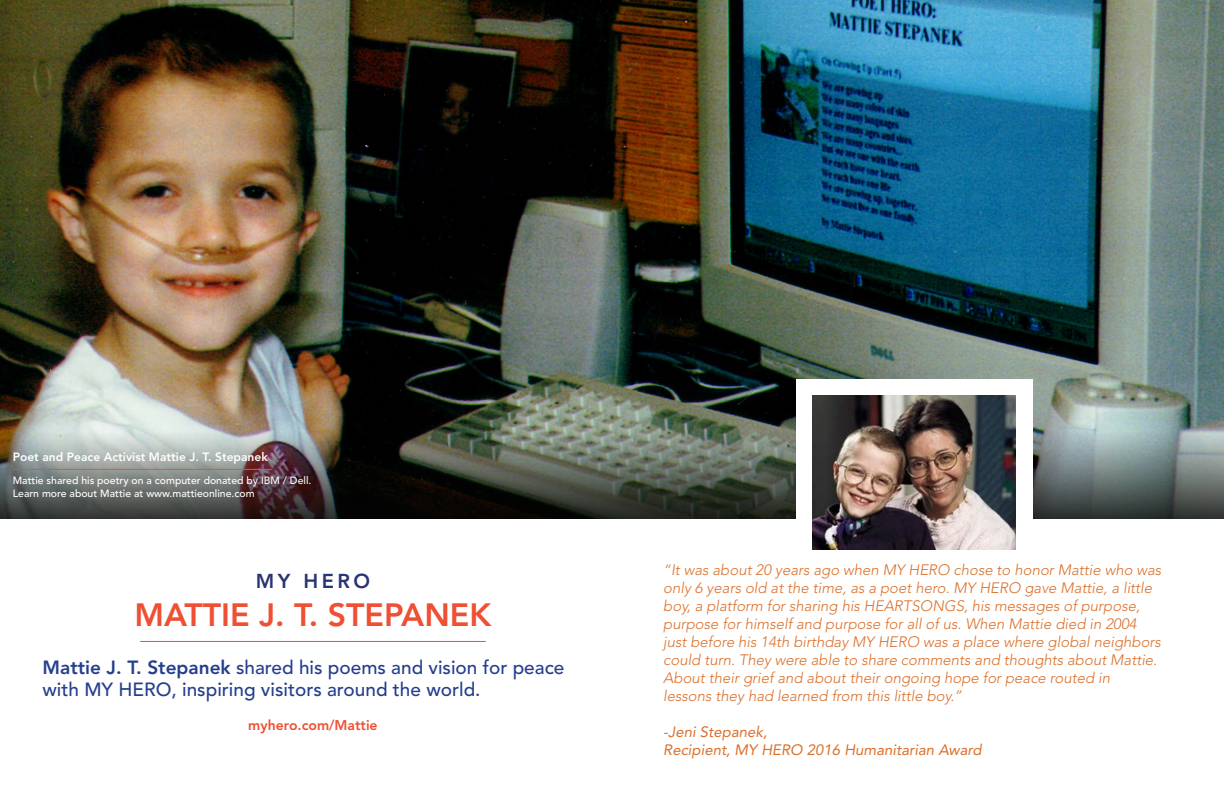
<style>
.page{position:relative;width:1224px;height:792px;background:#fff}
.page>*{position:absolute;margin:0;border:0;box-sizing:border-box;transform-origin:0 0}
.t1{font:800 32px "Avenir LT Std";color:#ef4f32}
.t2{font:800 20px "Avenir LT Std";letter-spacing:.175em;color:#293473}
.t3{font:500 19px/22.8px "Avenir LT Std";color:#253f8e}
.t4{font:italic 300 15px/18px "Avenir LT Std";color:#db702a}
.t5{font:italic 15px "Avenir LT Std";color:#db702a}
.t6{font:800 14px "Avenir LT Std";color:#ef4f32}
.t7{font:800 12px "Avenir LT Std";color:#fff}
.t8{font:500 10.5px "Avenir LT Std";color:#fff}
.s1{font-weight:800}
</style>
<div class="page">
<img style="left:0;top:0;width:1224px;height:432px">
<img style="left:0;top:432px;width:1224px;height:87px">
<hr style="left:140px;top:641px;width:346px;height:1px;background:#ef4f32">
<hr style="left:13px;top:469px;width:259px;height:1px;background:#ef4f32">
<div style="left:796px;top:379px;width:236px;height:178px;background:#fff"></div>
<img style="left:813px;top:396px;width:203px;height:153px">
<p class="t7" style="left:13px;top:450px;width:257px">Poet and Peace Activist Mattie J. T. Stepanek</p>
<p class="t8" style="left:13px;top:475px;width:300px">Mattie shared his poetry on a computer donated by IBM / Dell.</p>
<p class="t8" style="left:13px;top:487px;width:243px">Learn more about Mattie at www.mattieonline.com</p>
<p class="t2" style="left:256px;top:569px;width:116px">MY HERO</p>
<p class="t1" style="left:135px;top:596px;width:358px">MATTIE J. T. STEPANEK</p>
<p class="t3" style="left:43px;top:656px;width:523px"><span class="s1">Mattie J. T. Stepanek</span> shared his poems and vision for peace with MY HERO, inspiring visitors around the world.</p>
<p class="t6" style="left:248px;top:717px;width:131px">myhero.com/Mattie</p>
<p class="t4" style="left:663px;top:561px;width:499px">“It was about 20 years ago when MY HERO chose to honor Mattie who was only 6 years old at the time, as a poet hero. MY HERO gave Mattie, a little boy, a platform for sharing his HEARTSONGS, his messages of purpose, purpose for himself and purpose for all of us. When Mattie died in 2004 just before his 14th birthday MY HERO was a place where global neighbors could turn. They were able to share comments and thoughts about Mattie.<br>About their grief and about their ongoing hope for peace routed in lessons they had learned from this little boy.”</p>
<p class="t5" style="left:663px;top:723px;width:105px">-Jeni Stepanek,</p>
<p class="t5" style="left:663px;top:741px;width:320px">Recipient, MY HERO 2016 Humanitarian Award</p>
</div>
